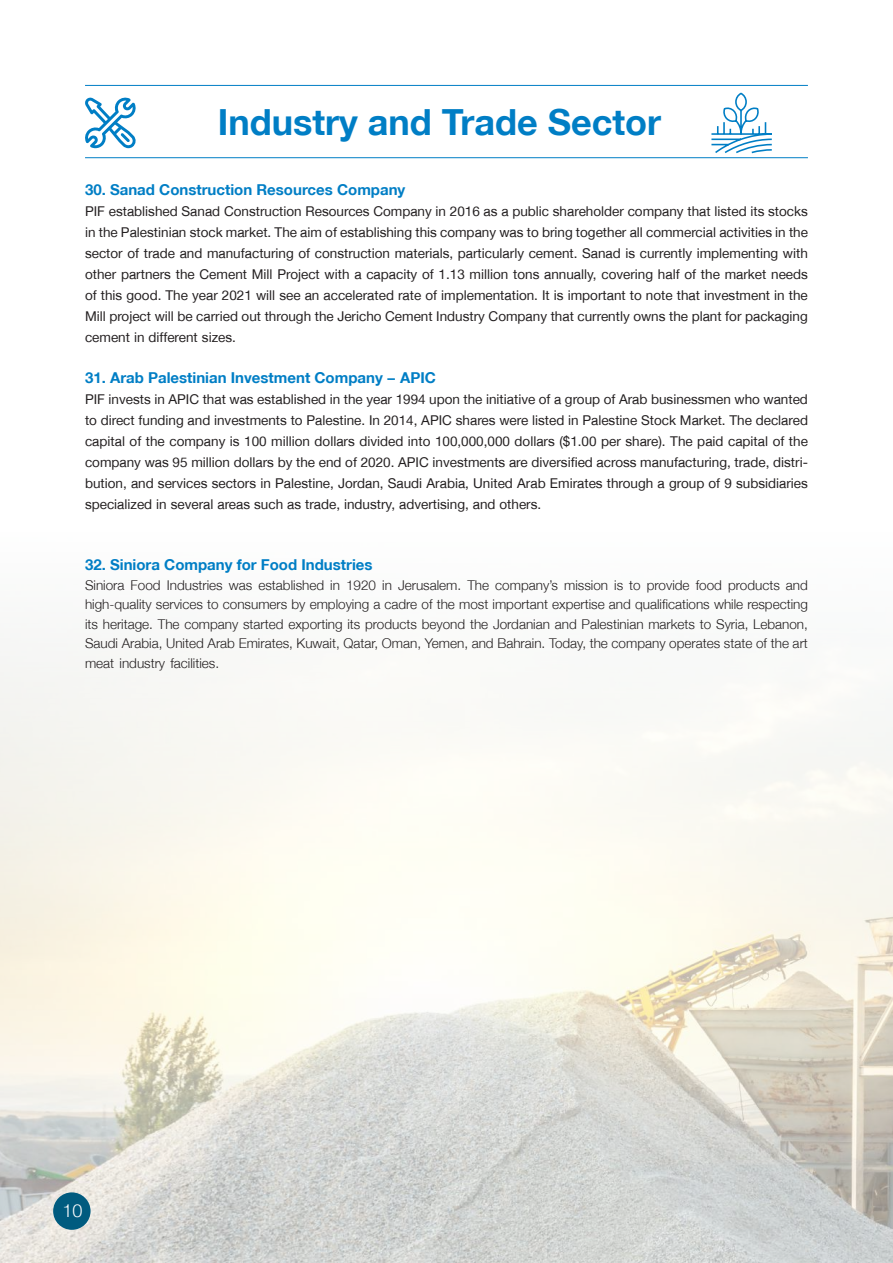
<style>
.page{position:relative;width:893px;height:1263px;background:#fff}
.page>*{position:absolute;margin:0;border:0;box-sizing:border-box;transform-origin:0 0}
.t1{font:700 36px "Helvetica Neue LT Arabic";color:#007ec5}
.t2{font:300 18px "Helvetica Neue LT Arabic";color:#fff}
.t3{font:700 15px "Helvetica Neue LT Arabic";color:#007ec5}
.t4{font:13.5px/21px "Helvetica Neue LT Arabic";color:#231f20;text-align:justify}
.t5{font:300 13.5px/19.5px "Helvetica Neue LT Arabic";color:#231f20;text-align:justify}
</style>
<div class="page">
<img style="left:0;top:651px;width:893px;height:612px">
<svg style="left:711px;top:92px;width:61px;height:62px"></svg>
<hr style="left:85px;top:85px;width:723px;height:1px;background:#007ec5">
<hr style="left:85px;top:157px;width:723px;height:1px;background:#007ec5">
<svg style="left:85px;top:97px;width:51px;height:51px"></svg>
<div style="left:53px;top:1192px;width:38px;height:38px;background:#005b7f;border-radius:50%"></div>
<h1 class="t1" style="left:218px;top:102px;width:445px">Industry and Trade Sector</h1>
<p class="t3" style="left:85px;top:181px;width:322px">30. Sanad Construction Resources Company</p>
<p class="t4" style="left:85px;top:201px;width:724px">PIF established Sanad Construction Resources Company in 2016 as a public shareholder company that listed its stocks in the Palestinian stock market. The aim of establishing this company was to bring together all commercial activities in the sector of trade and manufacturing of construction materials, particularly cement. Sanad is currently implementing with other partners the Cement Mill Project with a capacity of 1.13 million tons annually, covering half of the market needs of this good. The year 2021 will see an accelerated rate of implementation. It is important to note that investment in the Mill project will be carried out through the Jericho Cement Industry Company that currently owns the plant for packaging cement in different sizes.</p>
<p class="t3" style="left:85px;top:369px;width:352px">31. Arab Palestinian Investment Company − APIC</p>
<p class="t4" style="left:85px;top:389px;width:724px">PIF invests in APIC that was established in the year 1994 upon the initiative of a group of Arab businessmen who wanted to direct funding and investments to Palestine. In 2014, APIC shares were listed in Palestine Stock Market. The declared capital of the company is 100 million dollars divided into 100,000,000 dollars ($1.00 per share). The paid capital of the company was 95 million dollars by the end of 2020. APIC investments are diversified across manufacturing, trade, distri&shy;bution, and services sectors in Palestine, Jordan, Saudi Arabia, United Arab Emirates through a group of 9 subsidiaries specialized in several areas such as trade, industry, advertising, and others.</p>
<p class="t3" style="left:85px;top:556px;width:289px">32. Siniora Company for Food Industries</p>
<p class="t5" style="left:85px;top:575px;width:724px">Siniora Food Industries was established in 1920 in Jerusalem. The company’s mission is to provide food products and high-quality services to consumers by employing a cadre of the most important expertise and qualifications while respecting its heritage. The company started exporting its products beyond the Jordanian and Palestinian markets to Syria, Lebanon, Saudi Arabia, United Arab Emirates, Kuwait, Qatar, Oman, Yemen, and Bahrain. Today, the company operates state of the art meat industry facilities.</p>
<h2 class="t2" style="left:62px;top:1200px;width:22px">10</h2>
</div>
